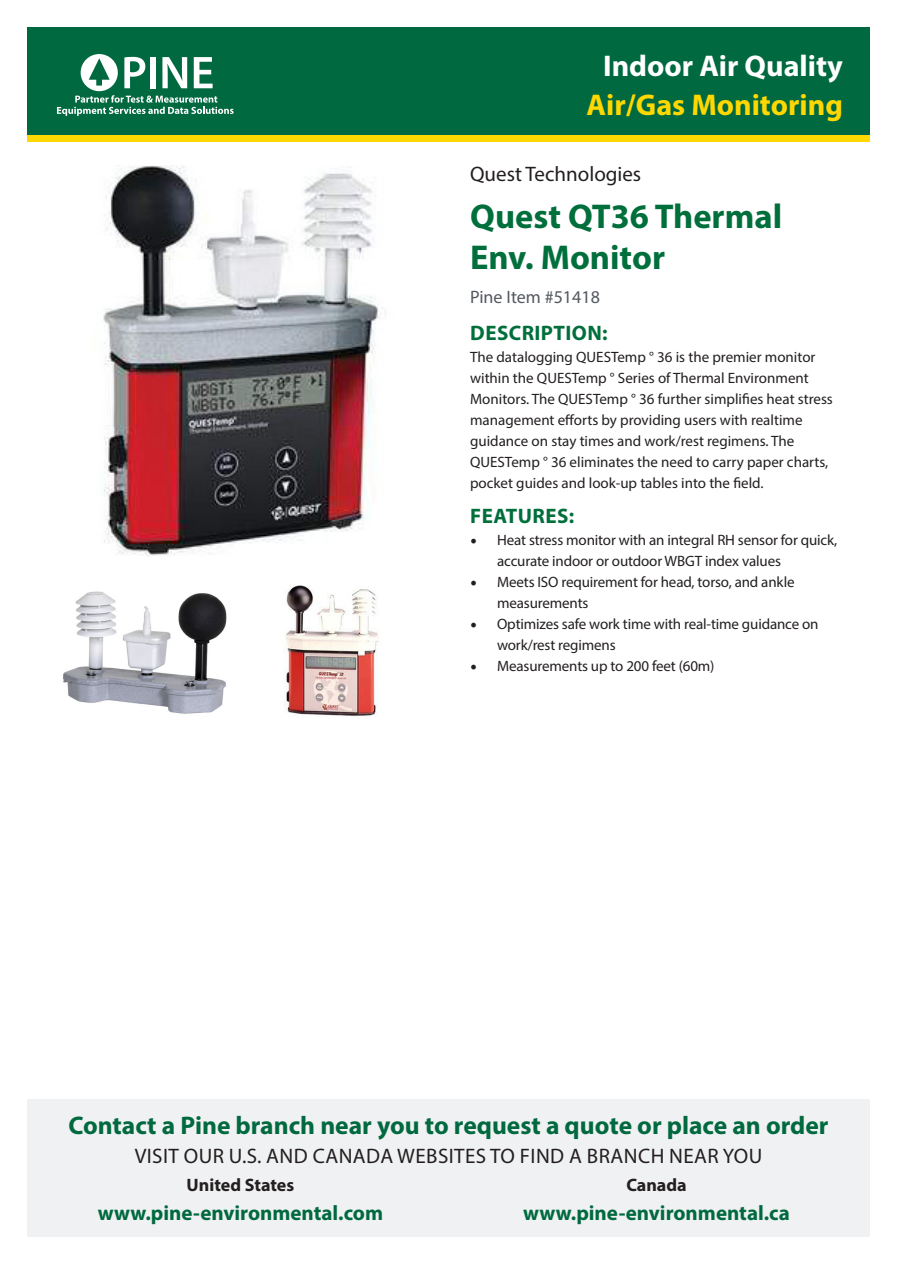
<style>
.page{position:relative;width:897px;height:1264px;background:#fff}
.page>*{position:absolute;margin:0;border:0;box-sizing:border-box;transform-origin:0 0}
.t1{font:700 34.5px/40.5px "Myriad Pro";color:#006f3c}
.t2{font:700 30px "Myriad Pro";color:#ffd801}
.t3{font:700 30px "Myriad Pro";color:#fff}
.t4{font:700 25.5px "Myriad Pro";color:#00693f}
.t5{font:700 21px "Myriad Pro";color:#00693f}
.t6{font:21px "Myriad Pro";letter-spacing:.02em;color:#231f20}
.t7{font:700 21px "Myriad Pro";letter-spacing:.02em;color:#006f3c}
.t8{font:21px "Myriad Pro";color:#231f20}
.t9{font:700 18px "Myriad Pro";color:#231f20}
.t10{font:18px "Myriad Pro";color:#535860}
.t11{font:15px/21px "Myriad Pro";letter-spacing:-.005em;color:#231f20}
.s1{font-family:"Minion Pro";font-size:18px}
</style>
<div class="page">
<div style="left:27px;top:27px;width:842px;height:108px;background:#00693f"></div>
<div style="left:27px;top:135px;width:842px;height:7px;background:#ffd801"></div>
<svg style="left:57px;top:54px;width:176px;height:62px"></svg>
<div style="left:27px;top:1099px;width:842px;height:138px;background:#f0f1f2"></div>
<img style="left:103px;top:165px;width:283px;height:391px">
<img style="left:63px;top:591px;width:164px;height:123px">
<img style="left:285px;top:585px;width:93px;height:131px">
<p class="t3" style="left:603px;top:47px;width:241px">Indoor Air Quality</p>
<p class="t2" style="left:586px;top:85px;width:258px">Air/Gas Monitoring</p>
<p class="t8" style="left:470px;top:161px;width:173px">Quest Technologies</p>
<p class="t1" style="left:470px;top:195px;width:313px">Quest QT36 Thermal<br>Env. Monitor</p>
<p class="t10" style="left:470px;top:286px;width:131px">Pine Item #51418</p>
<p class="t7" style="left:470px;top:319px;width:139px">DESCRIPTION:</p>
<p class="t11" style="left:470px;top:346px;width:364px">The datalogging QUESTemp ° 36 is the premier monitor within the QUESTemp ° Series of Thermal Environment Monitors. The QUESTemp ° 36 further simplifies heat stress management efforts by providing users with realtime guidance on stay times and work/rest regimens. The QUESTemp ° 36 eliminates the need to carry paper charts, pocket guides and look-up tables into the field.</p>
<p class="t7" style="left:470px;top:502px;width:105px">FEATURES:</p>
<p class="t11" style="left:497px;top:529px;width:342px;text-indent:-27px"><span class="s1">•</span> Heat stress monitor with an integral RH sensor for quick, accurate indoor or outdoor WBGT index values</p>
<p class="t11" style="left:497px;top:571px;width:299px;text-indent:-27px"><span class="s1">•</span> Meets ISO requirement for head, torso, and ankle measurements</p>
<p class="t11" style="left:497px;top:613px;width:323px;text-indent:-27px"><span class="s1">•</span> Optimizes safe work time with real-time guidance on work/rest regimens</p>
<p class="t11" style="left:470px;top:655px;width:246px"><span class="s1">•</span> Measurements up to 200 feet (60m)</p>
<p class="t4" style="left:68px;top:1109px;width:761px">Contact a Pine branch near you to request a quote or place an order</p>
<p class="t6" style="left:135px;top:1143px;width:629px">VISIT OUR U.S. AND CANADA WEBSITES TO FIND A BRANCH NEAR YOU</p>
<p class="t9" style="left:187px;top:1173px;width:109px">United States</p>
<p class="t9" style="left:626px;top:1173px;width:62px">Canada</p>
<p class="t5" style="left:98px;top:1199px;width:287px">www.pine-environmental.com</p>
<p class="t5" style="left:523px;top:1199px;width:268px">www.pine-environmental.ca</p>
</div>
